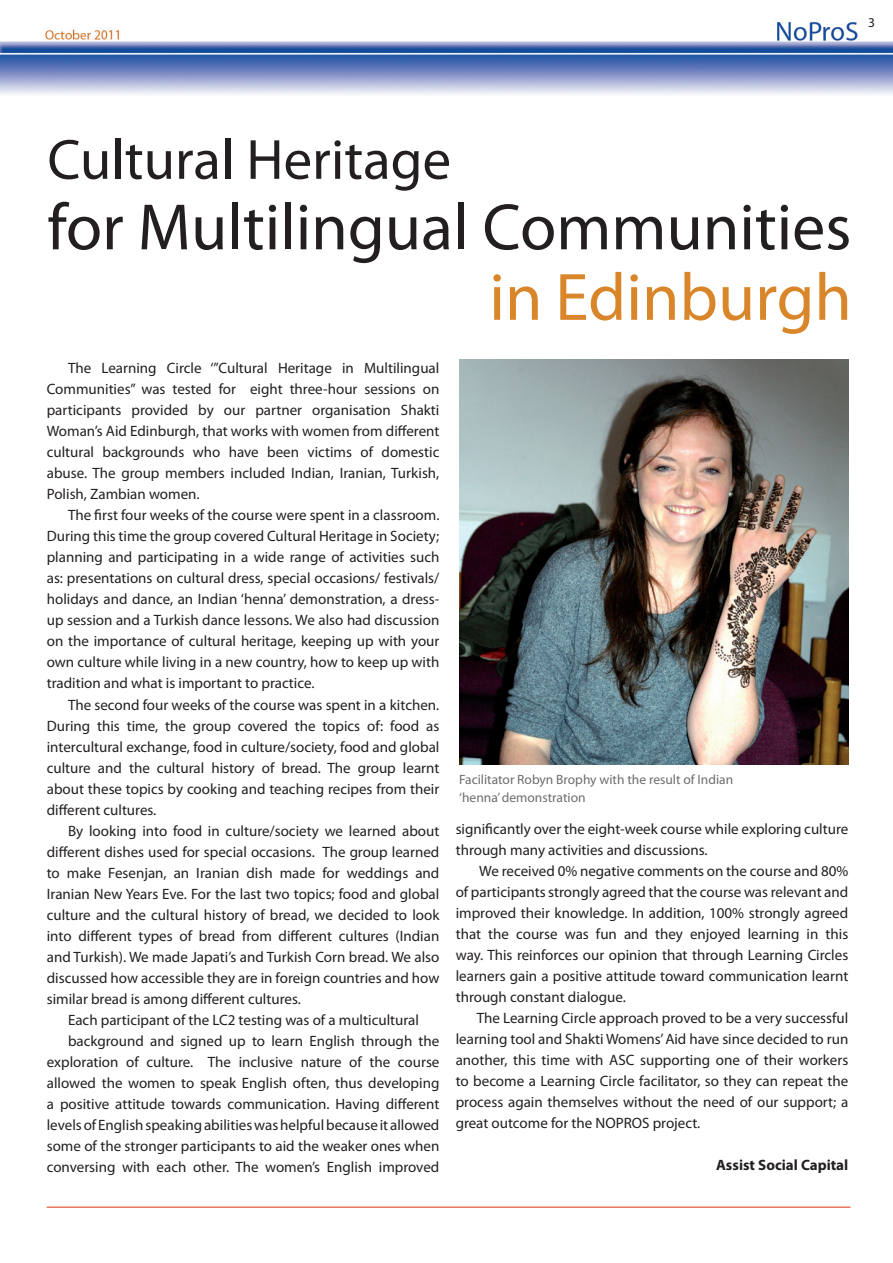
<style>
.page{position:relative;width:893px;height:1263px;background:#fff}
.page>*{position:absolute;margin:0;border:0;box-sizing:border-box;transform-origin:0 0}
.t1{font:67.5px "Myriad Pro";color:#d88629}
.t2{font:66px "Myriad Pro";color:#231f20}
.t3{font:57px "Myriad Pro";color:#231f20}
.t4{font:15px/21px "Myriad Pro";color:#231f20;text-align:justify}
.t5{font:700 15px "Myriad Pro";color:#231f20}
.t6{font:13.5px/18px "Myriad Pro";color:#6c6d70}
.t7{font:13.5px "Myriad Pro";color:#231f20}
</style>
<div class="page">
<img style="left:0;top:22px;width:893px;height:73px">
<hr style="left:47px;top:1206px;width:803px;height:2px;background:#e34624">
<img style="left:459px;top:359px;width:389px;height:405px">
<p class="t7" style="left:868px;top:14px;width:8px">3</p>
<h3 class="t3" style="left:47px;top:125px;width:405px">Cultural Heritage</h3>
<h2 class="t2" style="left:47px;top:186px;width:805px">for Multilingual Communities</h2>
<h1 class="t1" style="left:489px;top:256px;width:364px">in Edinburgh</h1>
<p class="t4" style="left:47px;top:358px;width:394px;text-indent:21px">The Learning Circle ‘”Cultural Heritage in Multilingual Communities” was tested for eight three-hour sessions on participants provided by our partner organisation Shakti Woman’s Aid Edinburgh, that works with women from different cultural backgrounds who have been victims of domestic abuse. The group members included Indian, Iranian, Turkish, Polish, Zambian women.</p>
<p class="t4" style="left:47px;top:505px;width:394px;text-indent:21px">The first four weeks of the course were spent in a classroom.<br>During this time the group covered Cultural Heritage in Society; planning and participating in a wide range of activities such as: presentations on cultural dress, special occasions/ festivals/ holidays and dance, an Indian ‘henna’ demonstration, a dress&shy;up session and a Turkish dance lessons. We also had discussion on the importance of cultural heritage, keeping up with your own culture while living in a new country, how to keep up with tradition and what is important to practice.</p>
<p class="t4" style="left:47px;top:694px;width:394px;text-indent:21px">The second four weeks of the course was spent in a kitchen.<br>During this time, the group covered the topics of: food as intercultural exchange, food in culture/society, food and global culture and the cultural history of bread. The group learnt about these topics by cooking and teaching recipes from their different cultures.</p>
<p class="t4" style="left:47px;top:820px;width:394px;text-indent:21px">By looking into food in culture/society we learned about different dishes used for special occasions. The group learned to make Fesenjan, an Iranian dish made for weddings and Iranian New Years Eve. For the last two topics; food and global culture and the cultural history of bread, we decided to look into different types of bread from different cultures (Indian and Turkish). We made Japati’s and Turkish Corn bread. We also discussed how accessible they are in foreign countries and how similar bread is among different cultures.</p>
<p class="t4" style="left:68px;top:1009px;width:352px">Each participant of the LC2 testing was of a multicultural</p>
<p class="t4" style="left:68px;top:1030px;width:373px">background and signed up to learn English through the</p>
<p class="t4" style="left:47px;top:1051px;width:394px">exploration of culture. The inclusive nature of the course</p>
<p class="t4" style="left:47px;top:1072px;width:394px">allowed the women to speak English often, thus developing</p>
<p class="t4" style="left:47px;top:1093px;width:394px">a positive attitude towards communication. Having different</p>
<p class="t4" style="left:47px;top:1114px;width:394px">levels of English speaking abilities was helpful because it allowed</p>
<p class="t4" style="left:47px;top:1135px;width:394px">some of the stronger participants to aid the weaker ones when</p>
<p class="t4" style="left:47px;top:1156px;width:394px">conversing with each other. The women’s English improved</p>
<p class="t6" style="left:459px;top:770px;width:275px">Facilitator Robyn Brophy with the result of Indian ‘henna’ demonstration</p>
<p class="t4" style="left:456px;top:818px;width:394px">significantly over the eight-week course while exploring culture through many activities and discussions.</p>
<p class="t4" style="left:456px;top:860px;width:394px;text-indent:24px">We received 0% negative comments on the course and 80% of participants strongly agreed that the course was relevant and improved their knowledge. In addition, 100% strongly agreed that the course was fun and they enjoyed learning in this way. This reinforces our opinion that through Learning Circles learners gain a positive attitude toward communication learnt through constant dialogue.</p>
<p class="t4" style="left:456px;top:1007px;width:394px;text-indent:21px">The Learning Circle approach proved to be a very successful learning tool and Shakti Womens’ Aid have since decided to run another, this time with ASC supporting one of their workers to become a Learning Circle facilitator, so they can repeat the process again themselves without the need of our support; a great outcome for the NOPROS project.</p>
<p class="t5" style="left:716px;top:1155px;width:134px">Assist Social Capital</p>
</div>
